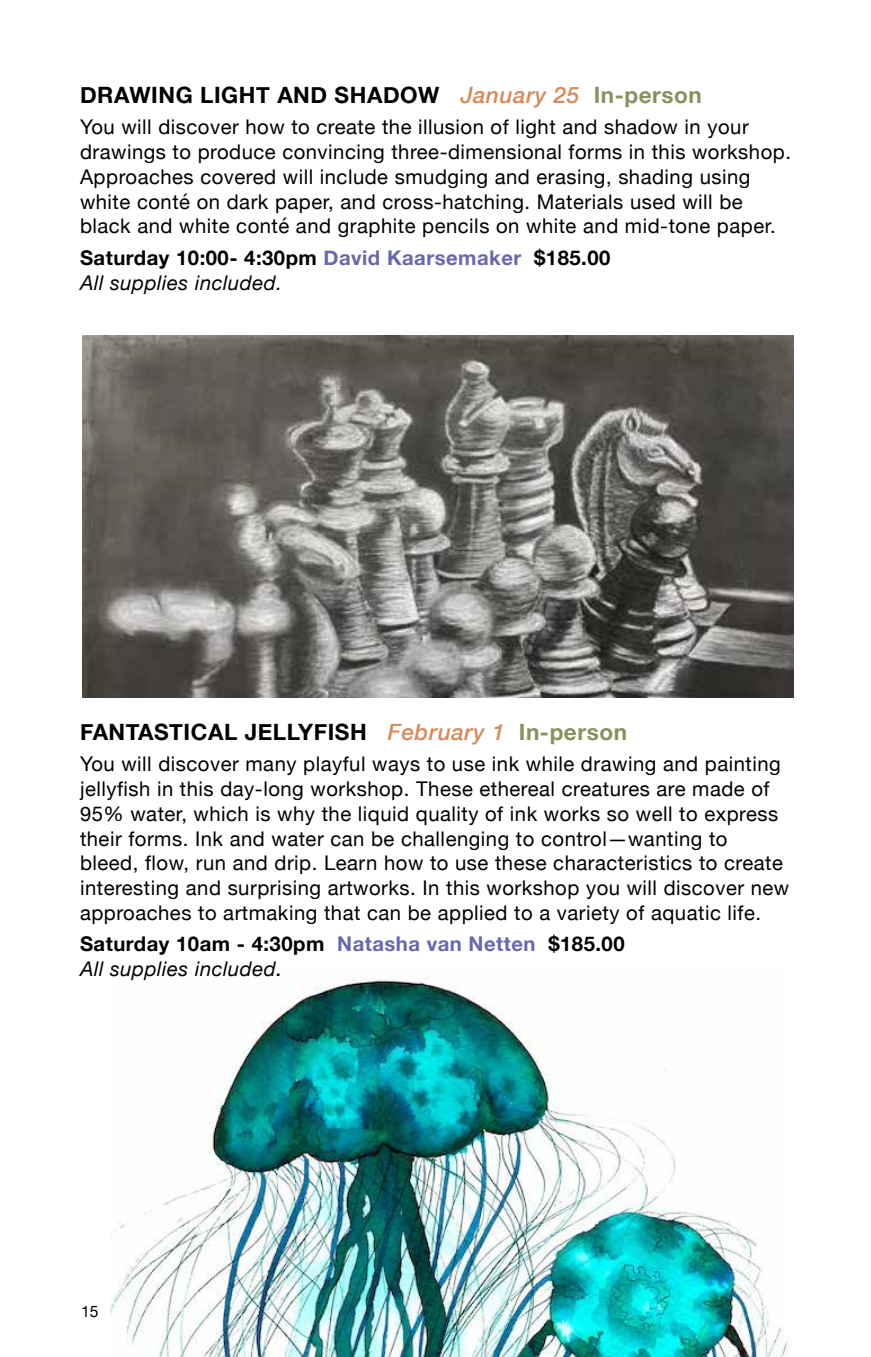
<style>
.page{position:relative;width:871px;height:1357px;background:#fff}
.page>*{position:absolute;margin:0;border:0;box-sizing:border-box;transform-origin:0 0}
.t1{font:700 22.5px "Helvetica Neue";letter-spacing:.025em;color:#000}
.t2{font:20.25px/24.8px "Helvetica Neue";letter-spacing:.025em;color:#000}
.t3{font:700 20.25px/24.8px "Helvetica Neue";letter-spacing:.025em;color:#000}
.t4{font:15.75px "Helvetica Neue";color:#000}
.s1{font-weight:500;font-style:italic;color:#d68b5b}
.s2{color:#89915e}
.s3{color:#6668ad}
.s4{font-weight:400;font-style:italic}
.s5{font-weight:400;font-style:italic;font-size:22.5px}
</style>
<div class="page">
<img style="left:83px;top:335px;width:710px;height:362px">
<img style="left:111px;top:976px;width:677px;height:381px">
<p class="t1" style="left:80px;top:77px;width:623px">DRAWING LIGHT AND SHADOW <span class="s1">January 25</span> <span class="s2">In-person</span></p>
<p class="t2" style="left:80px;top:116px;width:712px">You will discover how to create the illusion of light and shadow in your drawings to produce convincing three-dimensional forms in this workshop.<br>Approaches covered will include smudging and erasing, shading using white conté on dark paper, and cross-hatching. Materials used will be black and white conté and graphite pencils on white and mid-tone paper.</p>
<p class="t3" style="left:80px;top:246px;width:532px">Saturday 10:00- 4:30pm <span class="s3">David Kaarsemaker</span> $185.00<br><span class="s4">All supplies included.</span></p>
<p class="t1" style="left:80px;top:714px;width:548px">FANTASTICAL JELLYFISH <span class="s1">February 1</span> <span class="s2">In-person</span></p>
<p class="t2" style="left:80px;top:753px;width:711px">You will discover many playful ways to use ink while drawing and painting jellyfish in this day-long workshop. These ethereal creatures are made of 95% water, which is why the liquid quality of ink works so well to express their forms. Ink and water can be challenging to control—wanting to bleed, flow, run and drip. Learn how to use these characteristics to create interesting and surprising artworks. In this workshop you will discover new approaches to artmaking that can be applied to a variety of aquatic life.</p>
<p class="t3" style="left:80px;top:932px;width:546px">Saturday 10am - 4:30pm <span class="s3">Natasha van Netten</span> $185.00<br><span class="s4">All supplies included</span><span class="s5">.</span></p>
<p class="t4" style="left:81px;top:1300px;width:19px">15</p>
</div>
